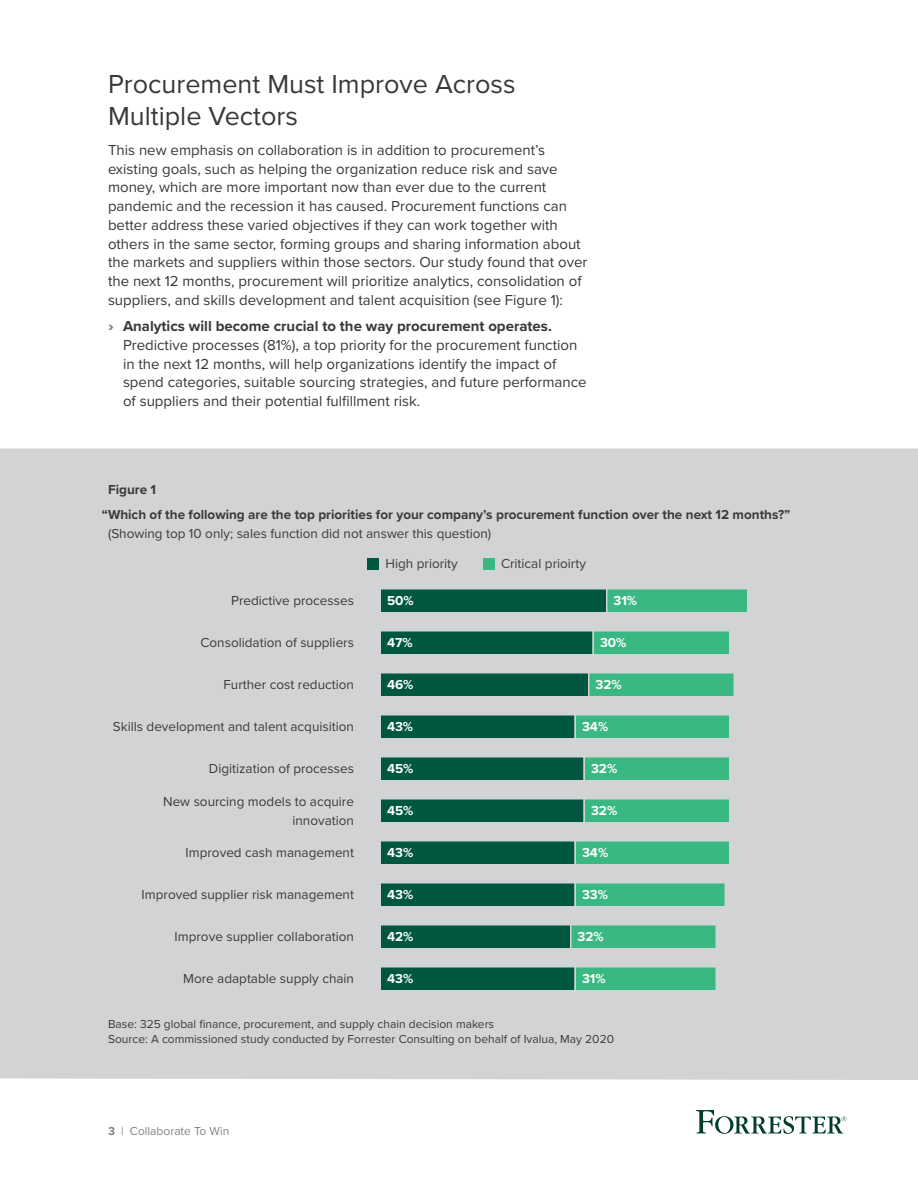
<style>
.page{position:relative;width:918px;height:1188px;background:#fff}
.page>*{position:absolute;margin:0;border:0;box-sizing:border-box;transform-origin:0 0}
.t1{font:27px/31.5px "Proxima Nova";color:#383839}
.t2{font:15px/18.8px "Proxima Nova";color:#383839}
.t3{font:13.5px/18.8px "Proxima Nova";color:#3b3b3c;text-align:right}
.t4{font:700 13.5px/25.5px "Proxima Nova";color:#3b3b3c}
.t5{font:700 13.5px "Proxima Nova";color:#fff}
.t6{font:12px/15px "Proxima Nova";color:#3b3b3c}
.t7{font:12px "Proxima Nova";color:#808285}
.s1{font-weight:900;color:#808285}
.s2{font-weight:700}
</style>
<div class="page">
<svg style="left:696px;top:1110px;width:150px;height:24px"></svg>
<div style="left:0;top:448px;width:918px;height:632px;background:#d1d3d4"></div>
<svg style="left:380px;top:588px;width:368px;height:26px;background:#30886a"></svg>
<svg style="left:380px;top:630px;width:350px;height:26px;background:#31896b"></svg>
<svg style="left:380px;top:672px;width:355px;height:26px;background:#328a6c"></svg>
<svg style="left:380px;top:714px;width:350px;height:26px;background:#338d6d"></svg>
<svg style="left:380px;top:756px;width:350px;height:26px;background:#328b6c"></svg>
<svg style="left:380px;top:798px;width:350px;height:26px;background:#328b6c"></svg>
<svg style="left:380px;top:840px;width:350px;height:26px;background:#338d6d"></svg>
<svg style="left:380px;top:882px;width:346px;height:26px;background:#338d6d"></svg>
<svg style="left:380px;top:924px;width:337px;height:26px;background:#338c6d"></svg>
<svg style="left:380px;top:966px;width:337px;height:26px;background:#328b6c"></svg>
<div style="left:483px;top:558px;width:12px;height:12px;background:#39b881"></div>
<div style="left:368px;top:558px;width:12px;height:12px;background:#005740"></div>
<h1 class="t1" style="left:108px;top:67px;width:409px">Procurement Must Improve Across<br>Multiple Vectors</h1>
<p class="t2" style="left:108px;top:140px;width:481px">This new emphasis on collaboration is in addition to procurement’s existing goals, such as helping the organization reduce risk and save money, which are more important now than ever due to the current pandemic and the recession it has caused. Procurement functions can better address these varied objectives if they can work together with others in the same sector, forming groups and sharing information about the markets and suppliers within those sectors. Our study found that over the next 12 months, procurement will prioritize analytics, consolidation of suppliers, and skills development and talent acquisition (see Figure 1):</p>
<p class="t2" style="left:123px;top:316px;width:465px;text-indent:-15px"><span class="s1">›</span> <span class="s2">Analytics will become crucial to the way procurement operates.<br></span>Predictive processes (81%), a top priority for the procurement function in the next 12 months, will help organizations identify the impact of spend categories, suitable sourcing strategies, and future performance of suppliers and their potential fulfillment risk.</p>
<p class="t4" style="left:102px;top:476px;width:690px;text-indent:6px">Figure 1<br>“Which of the following are the top priorities for your company’s procurement function over the next 12 months?”</p>
<p class="t3" style="left:108px;top:523px;width:385px">(Showing top 10 only; sales function did not answer this question)</p>
<p class="t3" style="left:386px;top:554px;width:74px">High priority</p>
<p class="t3" style="left:501px;top:554px;width:86px">Critical prioirty</p>
<p class="t3" style="left:231px;top:591px;width:124px">Predictive processes</p>
<p class="t5" style="left:387px;top:591px;width:28px">50%</p>
<p class="t5" style="left:614px;top:591px;width:25px">31%</p>
<p class="t3" style="left:200px;top:633px;width:155px">Consolidation of suppliers</p>
<p class="t5" style="left:387px;top:633px;width:27px">47%</p>
<p class="t5" style="left:600px;top:633px;width:28px">30%</p>
<p class="t3" style="left:223px;top:675px;width:132px">Further cost reduction</p>
<p class="t5" style="left:387px;top:675px;width:28px">46%</p>
<p class="t5" style="left:596px;top:675px;width:28px">32%</p>
<p class="t3" style="left:113px;top:717px;width:243px">Skills development and talent acquisition</p>
<p class="t5" style="left:387px;top:717px;width:28px">43%</p>
<p class="t5" style="left:582px;top:717px;width:28px">34%</p>
<p class="t3" style="left:209px;top:759px;width:147px">Digitization of processes</p>
<p class="t5" style="left:387px;top:759px;width:28px">45%</p>
<p class="t5" style="left:591px;top:759px;width:28px">32%</p>
<p class="t5" style="left:387px;top:801px;width:28px">45%</p>
<p class="t3" style="left:163px;top:791px;width:192px">New sourcing models to acquire innovation</p>
<p class="t5" style="left:591px;top:801px;width:28px">32%</p>
<p class="t3" style="left:186px;top:843px;width:170px">Improved cash management</p>
<p class="t5" style="left:387px;top:843px;width:28px">43%</p>
<p class="t5" style="left:582px;top:843px;width:28px">34%</p>
<p class="t3" style="left:142px;top:885px;width:214px">Improved supplier risk management</p>
<p class="t5" style="left:387px;top:885px;width:28px">43%</p>
<p class="t5" style="left:582px;top:885px;width:28px">33%</p>
<p class="t3" style="left:175px;top:927px;width:181px">Improve supplier collaboration</p>
<p class="t5" style="left:387px;top:927px;width:28px">42%</p>
<p class="t5" style="left:578px;top:927px;width:28px">32%</p>
<p class="t3" style="left:183px;top:969px;width:172px">More adaptable supply chain</p>
<p class="t5" style="left:387px;top:969px;width:28px">43%</p>
<p class="t5" style="left:582px;top:969px;width:25px">31%</p>
<p class="t6" style="left:108px;top:1016px;width:508px">Base: 325 global finance, procurement, and supply chain decision makers<br>Source: A commissioned study conducted by Forrester Consulting on behalf of Ivalua, May 2020</p>
<p class="t7" style="left:108px;top:1122px;width:123px"><span class="s2">3</span> | Collaborate To Win</p>
</div>
